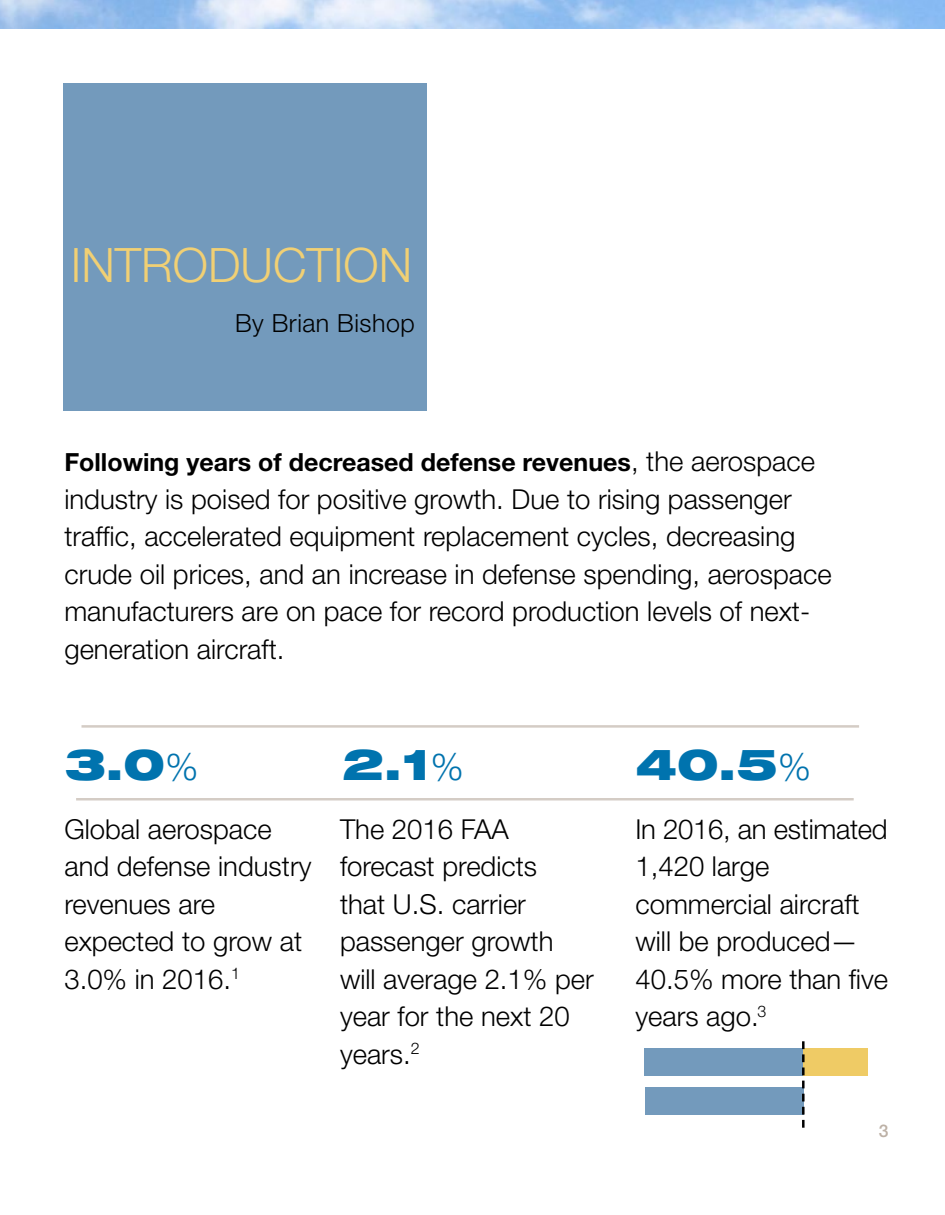
<style>
.page{position:relative;width:945px;height:1215px;background:#fff}
.page>*{position:absolute;margin:0;border:0;box-sizing:border-box;transform-origin:0 0}
.t1{font:300 47.5px "Helvetica Neue";color:#f1d074}
.t2{font:900 expanded 43px "Helvetica Neue";color:#0073ae}
.t3{font:300 27.5px/37.5px "Helvetica Neue";color:#000}
.t4{font:700 25px "Helvetica Neue";color:#000}
.t5{font:300 25px "Helvetica Neue";letter-spacing:.02em;color:#000}
.t6{font:500 17.5px "Helvetica Neue";color:#bdb1a6}
.s1{font-weight:300;font-size:27.5px}
.s2{font-weight:300;font-stretch:normal;font-size:37.5px}
</style>
<div class="page">
<div style="left:63px;top:83px;width:364px;height:328px;background:#739abc"></div>
<hr style="left:81px;top:725px;width:778px;height:3px;background:#bdb1a6">
<hr style="left:76px;top:798px;width:778px;height:3px;background:#bdb1a6">
<div style="left:645px;top:1087px;width:159px;height:27px;background:#739abc"></div>
<div style="left:645px;top:1049px;width:223px;height:27px;background:#739abc"></div>
<div style="left:804px;top:1049px;width:64px;height:27px;background:#efcb65"></div>
<svg style="left:802px;top:1041px;width:3px;height:87px"></svg>
<h1 class="t1" style="left:71px;top:236px;width:343px">INTRODUCTION</h1>
<p class="t5" style="left:235px;top:308px;width:181px">By Brian Bishop</p>
<p class="t4" style="left:64px;top:447px;width:752px">Following years of decreased defense revenues<span class="s1">, the aerospace</span></p>
<p class="t3" style="left:64px;top:480px;width:769px">industry is poised for positive growth. Due to rising passenger traffic, accelerated equipment replacement cycles, decreasing crude oil prices, and an increase in defense spending, aerospace manufacturers are on pace for record production levels of next&shy;generation aircraft.</p>
<h2 class="t2" style="left:64px;top:736px;width:136px">3.0<span class="s2">%</span></h2>
<p class="t3" style="left:64px;top:810px;width:249px">Global aerospace and defense industry revenues are expected to grow at<br>3.0% in 2016.<sup>1</sup></p>
<h2 class="t2" style="left:342px;top:736px;width:123px">2.1<span class="s2">%</span></h2>
<h2 class="t2" style="left:635px;top:736px;width:177px">40.5<span class="s2">%</span></h2>
<p class="t3" style="left:340px;top:810px;width:255px">The 2016 FAA forecast predicts<br>that U.S. carrier passenger growth will average 2.1% per year for the next 20 years.<sup>2</sup></p>
<p class="t3" style="left:635px;top:810px;width:254px">In 2016, an estimated<br>1,420 large commercial aircraft will be produced—<br>40.5% more than five years ago.<sup>3</sup></p>
<p class="t6" style="left:879px;top:1120px;width:11px">3</p>
</div>
